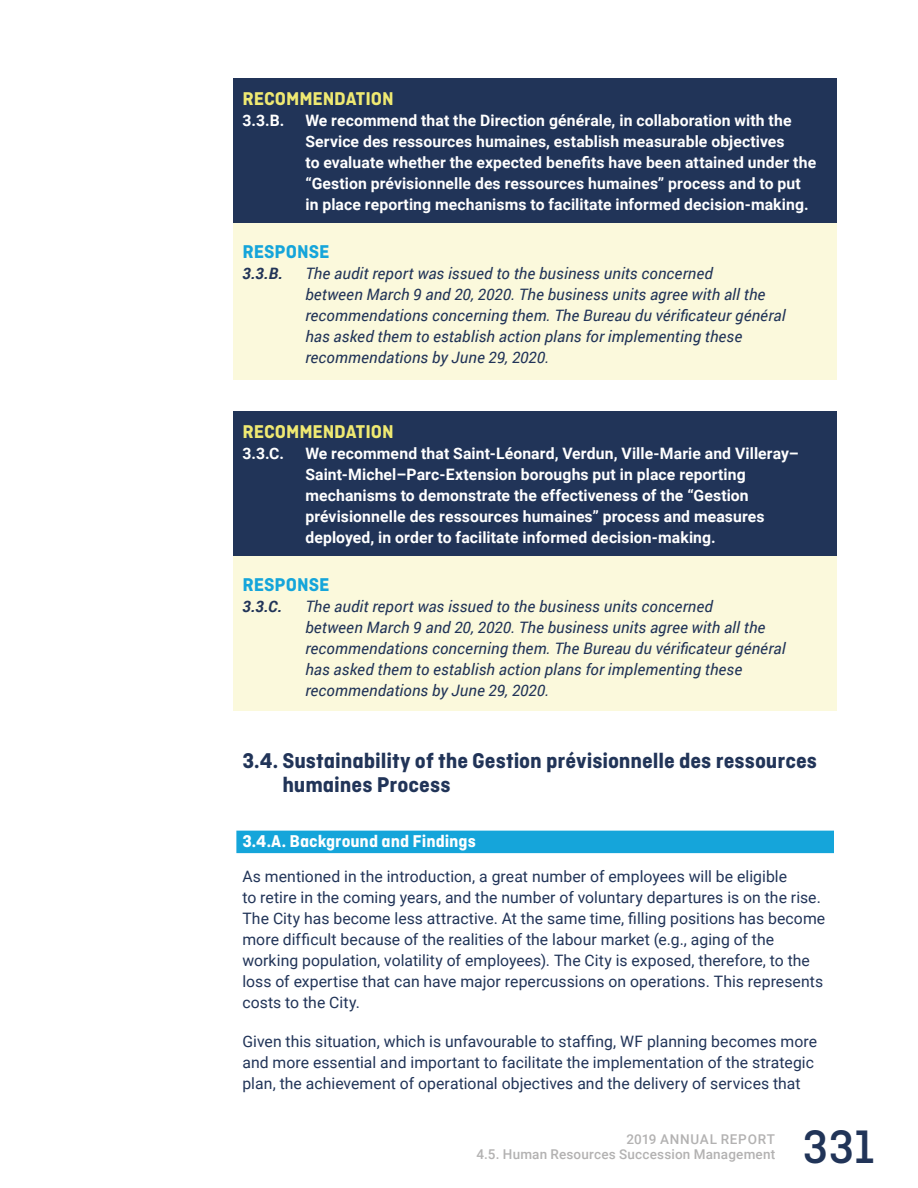
<style>
.page{position:relative;width:918px;height:1188px;background:#fff}
.page>*{position:absolute;margin:0;border:0;box-sizing:border-box;transform-origin:0 0}
.t1{font:500 49.5px "Ciutadella";color:#213458}
.t2{font:700 22.5px/24px "Ciutadella";color:#213458}
.t3{font:700 19.5px "Ciutadella";letter-spacing:-.005em;color:#efe972}
.t4{font:700 19.5px "Ciutadella";color:#15a5da}
.t5{font:700 18px "Ciutadella";color:#fff}
.t6{font:15.75px/21px "Roboto";letter-spacing:.005em;color:#213458}
.t7{font:700 15.75px/21px "Roboto";letter-spacing:.005em;color:#fff}
.t8{font:italic 15.75px/21px "Roboto";letter-spacing:.005em;color:#213458}
.t9{font:italic 700 15.75px "Roboto";color:#213458}
.t10{font:500 13.5px/15px "Roboto";letter-spacing:.015em;color:#b3b2b2;text-align:right}
</style>
<div class="page">
<div style="left:233px;top:223px;width:604px;height:157px;background:#fbf9dc"></div>
<div style="left:233px;top:555px;width:604px;height:156px;background:#fbf9dc"></div>
<div style="left:233px;top:78px;width:604px;height:145px;background:#213458"></div>
<div style="left:233px;top:411px;width:604px;height:145px;background:#213458"></div>
<div style="left:236px;top:831px;width:598px;height:22px;background:#15a5da"></div>
<p class="t3" style="left:242px;top:87px;width:153px">RECOMMENDATION</p>
<p class="t7" style="left:242px;top:109px;width:43px">3.3.B.</p>
<p class="t7" style="left:305px;top:109px;width:512px">We recommend that the Direction générale, in collaboration with the Service des ressources humaines, establish measurable objectives<br>to evaluate whether the expected benefits have been attained under the “Gestion prévisionnelle des ressources humaines” process and to put in place reporting mechanisms to facilitate informed decision-making.</p>
<p class="t4" style="left:242px;top:240px;width:89px">RESPONSE</p>
<p class="t9" style="left:242px;top:262px;width:42px">3.3.B.</p>
<p class="t8" style="left:305px;top:262px;width:482px">The audit report was issued to the business units concerned<br>between March 9 and 20, 2020. The business units agree with all the recommendations concerning them. The Bureau du vérificateur général has asked them to establish action plans for implementing these recommendations by June 29, 2020.</p>
<p class="t3" style="left:242px;top:420px;width:153px">RECOMMENDATION</p>
<p class="t7" style="left:242px;top:442px;width:43px">3.3.C.</p>
<p class="t7" style="left:305px;top:442px;width:495px">We recommend that Saint-Léonard, Verdun, Ville-Marie and Villeray– Saint-Michel–Parc-Extension boroughs put in place reporting mechanisms to demonstrate the effectiveness of the “Gestion prévisionnelle des ressources humaines” process and measures deployed, in order to facilitate informed decision-making.</p>
<p class="t4" style="left:242px;top:573px;width:89px">RESPONSE</p>
<p class="t9" style="left:242px;top:595px;width:41px">3.3.C.</p>
<p class="t8" style="left:305px;top:595px;width:482px">The audit report was issued to the business units concerned<br>between March 9 and 20, 2020. The business units agree with all the recommendations concerning them. The Bureau du vérificateur général has asked them to establish action plans for implementing these recommendations by June 29, 2020.</p>
<h2 class="t2" style="left:282px;top:748px;width:536px;text-indent:-40px">3.4. Sustainability of the Gestion prévisionnelle des ressources humaines Process</h2>
<p class="t5" style="left:242px;top:831px;width:235px">3.4.A. Background and Findings</p>
<p class="t6" style="left:242px;top:865px;width:584px">As mentioned in the introduction, a great number of employees will be eligible<br>to retire in the coming years, and the number of voluntary departures is on the rise.<br>The City has become less attractive. At the same time, filling positions has become more difficult because of the realities of the labour market (e.g., aging of the working population, volatility of employees). The City is exposed, therefore, to the loss of expertise that can have major repercussions on operations. This represents costs to the City.</p>
<p class="t6" style="left:242px;top:1030px;width:576px">Given this situation, which is unfavourable to staffing, WF planning becomes more and more essential and important to facilitate the implementation of the strategic plan, the achievement of operational objectives and the delivery of services that</p>
<p class="t10" style="left:476px;top:1131px;width:300px">2019 ANNUAL REPORT<br>4.5. Human Resources Succession Management</p>
<h1 class="t1" style="left:803px;top:1119px;width:74px">331</h1>
</div>
